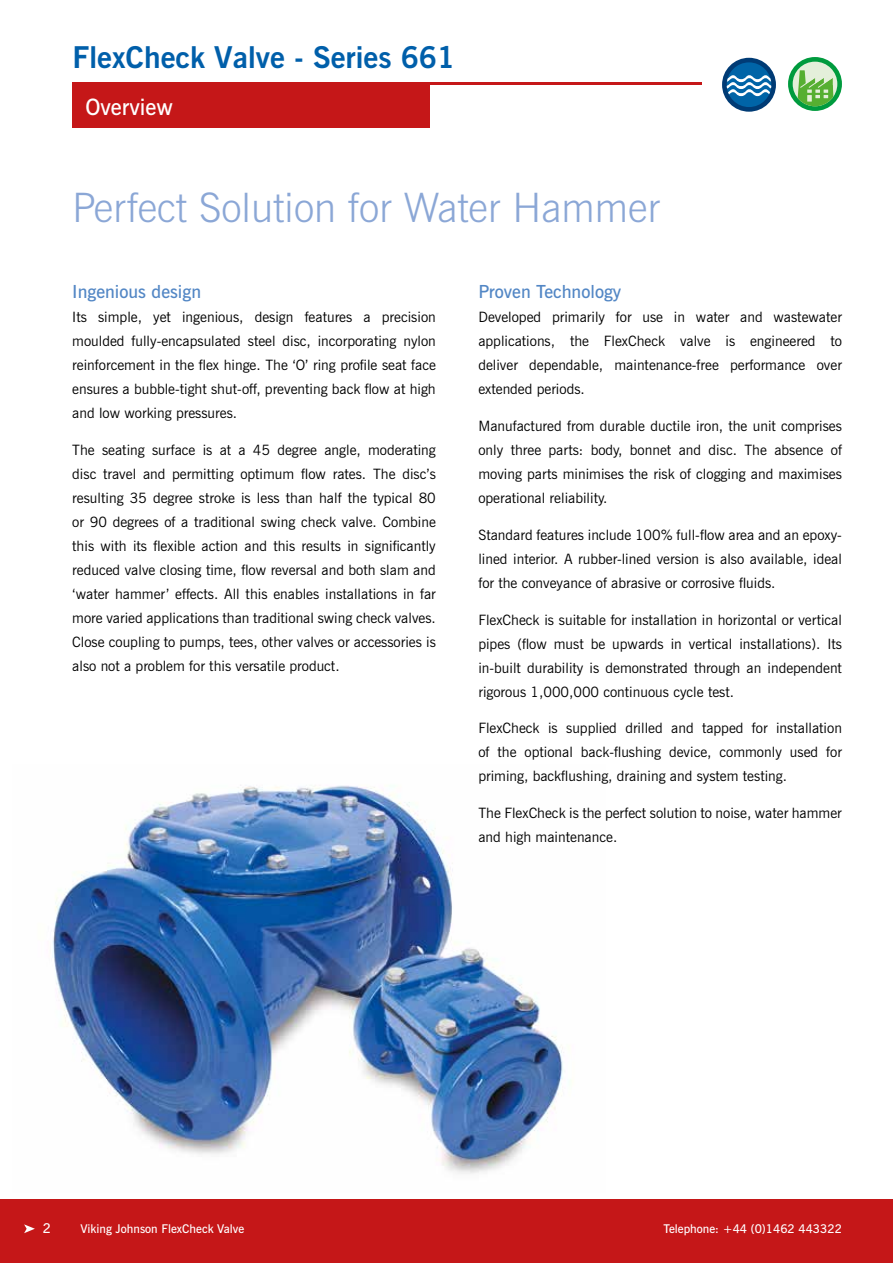
<style>
.page{position:relative;width:893px;height:1263px;background:#fff}
.page>*{position:absolute;margin:0;border:0;box-sizing:border-box;transform-origin:0 0}
.t1{font:300 40.5px "News Gothic BT";color:#8ba7d6}
.t2{font:700 30px "News Gothic BT";color:#005faa}
.t3{font:600 22.5px "News Gothic BT";color:#fff}
.t4{font:600 18px "News Gothic BT";color:#5387c5}
.t5{font:14.25px/24px "News Gothic BT";color:#000;text-align:justify}
.t6{font:600 13.5px "News Gothic BT";color:#fff}
.t7{font:600 12px "News Gothic BT";color:#fff}
</style>
<div class="page">
<div style="left:73px;top:85px;width:357px;height:43px;background:#c51718"></div>
<hr style="left:73px;top:83px;width:629px;height:2px;background:#c51718">
<div style="left:0;top:1199px;width:893px;height:64px;background:#c51718"></div>
<svg style="left:24px;top:1224px;width:11px;height:9px"></svg>
<svg style="left:788px;top:57px;width:54px;height:54px"></svg>
<div style="left:793px;top:62px;width:44px;height:44px;background:#e4efda;border-radius:50%"></div>
<svg style="left:797px;top:70px;width:37px;height:36px"></svg>
<div style="left:722px;top:58px;width:54px;height:54px;background:#003b75;border-radius:50%"></div>
<div style="left:727px;top:62px;width:44px;height:45px;background:#0064a7;border-radius:50%"></div>
<svg style="left:727px;top:75px;width:44px;height:21px"></svg>
<img style="left:52px;top:785px;width:511px;height:389px">
<h2 class="t2" style="left:73px;top:39px;width:384px">FlexCheck Valve - Series 661</h2>
<h3 class="t3" style="left:85px;top:93px;width:89px">Overview</h3>
<h1 class="t1" style="left:72px;top:183px;width:589px">Perfect Solution for Water Hammer</h1>
<p class="t4" style="left:72px;top:281px;width:130px">Ingenious design</p>
<p class="t5" style="left:72px;top:305px;width:365px">Its simple, yet ingenious, design features a precision moulded fully-encapsulated steel disc, incorporating nylon reinforcement in the flex hinge. The ‘O’ ring profile seat face ensures a bubble-tight shut-off, preventing back flow at high and low working pressures.</p>
<p class="t5" style="left:72px;top:438px;width:365px">The seating surface is at a 45 degree angle, moderating disc travel and permitting optimum flow rates. The disc’s resulting 35 degree stroke is less than half the typical 80 or 90 degrees of a traditional swing check valve. Combine this with its flexible action and this results in significantly reduced valve closing time, flow reversal and both slam and ‘water hammer’ effects. All this enables installations in far more varied applications than traditional swing check valves.<br>Close coupling to pumps, tees, other valves or accessories is also not a problem for this versatile product.</p>
<p class="t4" style="left:478px;top:281px;width:144px">Proven Technology</p>
<p class="t5" style="left:478px;top:305px;width:365px">Developed primarily for use in water and wastewater applications, the FlexCheck valve is engineered to deliver dependable, maintenance-free performance over extended periods.</p>
<p class="t5" style="left:478px;top:414px;width:365px">Manufactured from durable ductile iron, the unit comprises only three parts: body, bonnet and disc. The absence of moving parts minimises the risk of clogging and maximises operational reliability.</p>
<p class="t5" style="left:478px;top:523px;width:365px">Standard features include 100% full-flow area and an epoxy&shy;lined interior. A rubber-lined version is also available, ideal for the conveyance of abrasive or corrosive fluids.</p>
<p class="t5" style="left:478px;top:607px;width:365px">FlexCheck is suitable for installation in horizontal or vertical pipes (flow must be upwards in vertical installations). Its in-built durability is demonstrated through an independent rigorous 1,000,000 continuous cycle test.</p>
<p class="t5" style="left:478px;top:716px;width:365px">FlexCheck is supplied drilled and tapped for installation of the optional back-flushing device, commonly used for priming, backflushing, draining and system testing.</p>
<p class="t5" style="left:478px;top:801px;width:365px">The FlexCheck is the perfect solution to noise, water hammer and high maintenance.</p>
<p class="t6" style="left:43px;top:1220px;width:10px">2</p>
<p class="t7" style="left:81px;top:1222px;width:165px">Viking Johnson FlexCheck Valve</p>
<p class="t7" style="left:664px;top:1222px;width:180px">Telephone: +44 (0)1462 443322</p>
</div>
